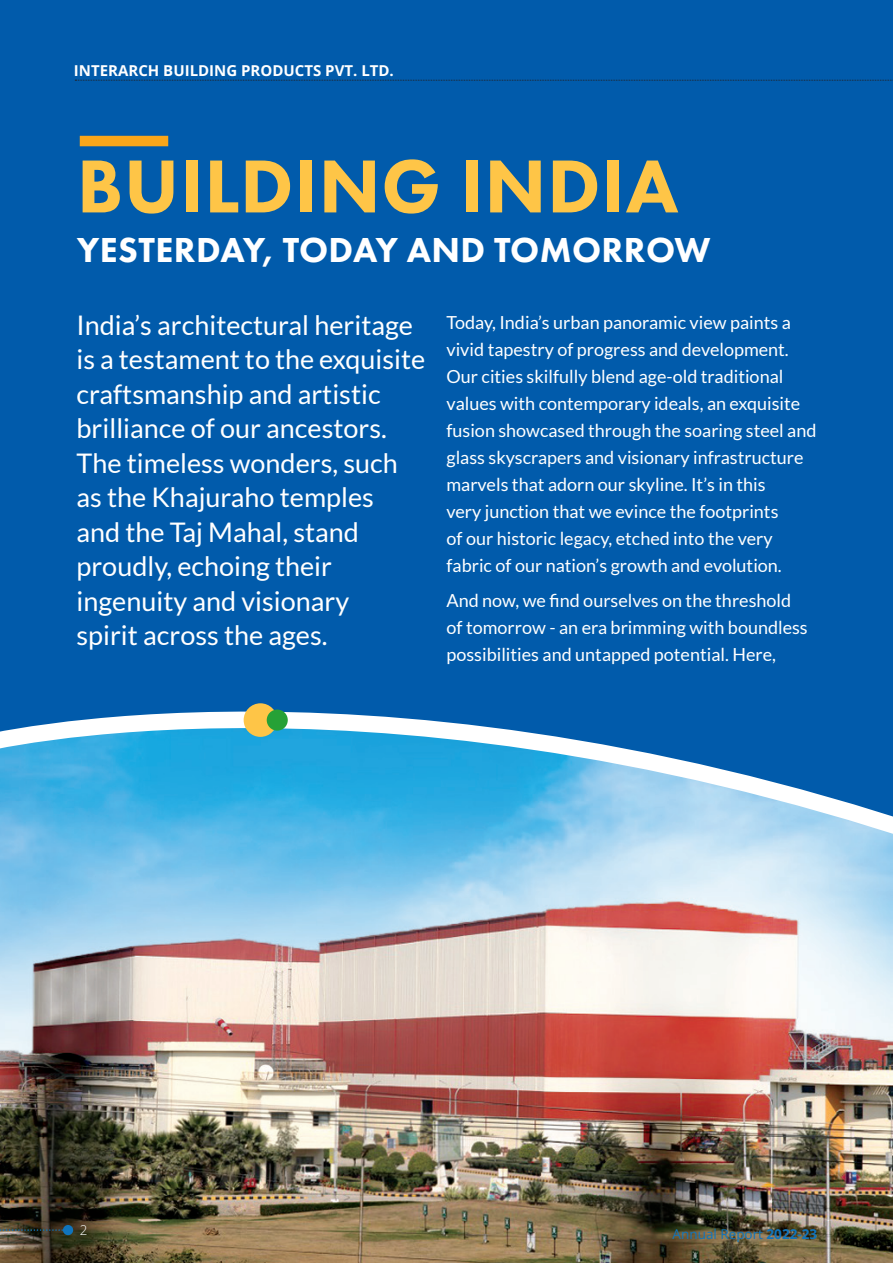
<style>
.page{position:relative;width:893px;height:1263px;background:#fff}
.page>*{position:absolute;margin:0;border:0;box-sizing:border-box;transform-origin:0 0}
.t1{font:800 77.7px "Futura PT";letter-spacing:.01em;color:#fec547}
.t2{font:800 36px "Futura PT";letter-spacing:.01em;color:#fff}
.Body_Head_Chemplast{font:27px/34.5px "Lato";color:#fff}
.Body_Head_Chemplast-2{font:18px/27px "Lato";color:#fff}
.t3{font:700 15px "Open Sans";color:#fff}
.t4{font:13.5px "Open Sans";color:#1074bc}
.t5{font:300 13.5px "Open Sans";color:#fff}
.s1{font-weight:700}
</style>
<div class="page">
<div style="left:0;top:0;width:893px;height:1015px;background:#015bab"></div>
<div style="left:80px;top:136px;width:88px;height:10px;background:#f9a61a"></div>
<img style="left:0;top:703px;width:893px;height:560px">
<div style="left:244px;top:703px;width:33px;height:34px;background:#fec547;border-radius:50%"></div>
<div style="left:267px;top:709px;width:21px;height:22px;background:#26a136;border-radius:50%"></div>
<svg style="left:75px;top:80px;width:818px;height:1px"></svg>
<svg style="left:0;top:1229px;width:63px;height:2px"></svg>
<div style="left:64px;top:1226px;width:8px;height:8px;background:#1074bc;border-radius:50%"></div>
<div style="left:63px;top:1225px;width:10px;height:10px;border:2px solid #1074bc;border-radius:50%"></div>
<p class="t3" style="left:74px;top:60px;width:321px">INTERARCH BUILDING PRODUCTS PVT. LTD.</p>
<p class="t1" style="left:77px;top:138px;width:603px">BUILDING INDIA</p>
<p class="t2" style="left:77px;top:228px;width:635px">YESTERDAY, TODAY AND TOMORROW</p>
<p class="Body_Head_Chemplast" style="left:77px;top:307px;width:350px">India’s architectural heritage is a testament to the exquisite craftsmanship and artistic brilliance of our ancestors.<br>The timeless wonders, such as the Khajuraho temples<br>and the Taj Mahal, stand proudly, echoing their ingenuity and visionary<br>spirit across the ages.</p>
<p class="Body_Head_Chemplast-2" style="left:446px;top:308px;width:371px">Today, India’s urban panoramic view paints a vivid tapestry of progress and development.<br>Our cities skilfully blend age-old traditional values with contemporary ideals, an exquisite fusion showcased through the soaring steel and glass skyscrapers and visionary infrastructure marvels that adorn our skyline. It’s in this<br>very junction that we evince the footprints<br>of our historic legacy, etched into the very fabric of our nation’s growth and evolution.</p>
<p class="Body_Head_Chemplast-2" style="left:446px;top:587px;width:363px">And now, we find ourselves on the threshold of tomorrow - an era brimming with boundless possibilities and untapped potential. Here,</p>
<p class="t5" style="left:80px;top:1221px;width:9px">2</p>
<p class="t4" style="left:673px;top:1225px;width:146px">Annual Report <span class="s1">2022-23</span></p>
</div>
